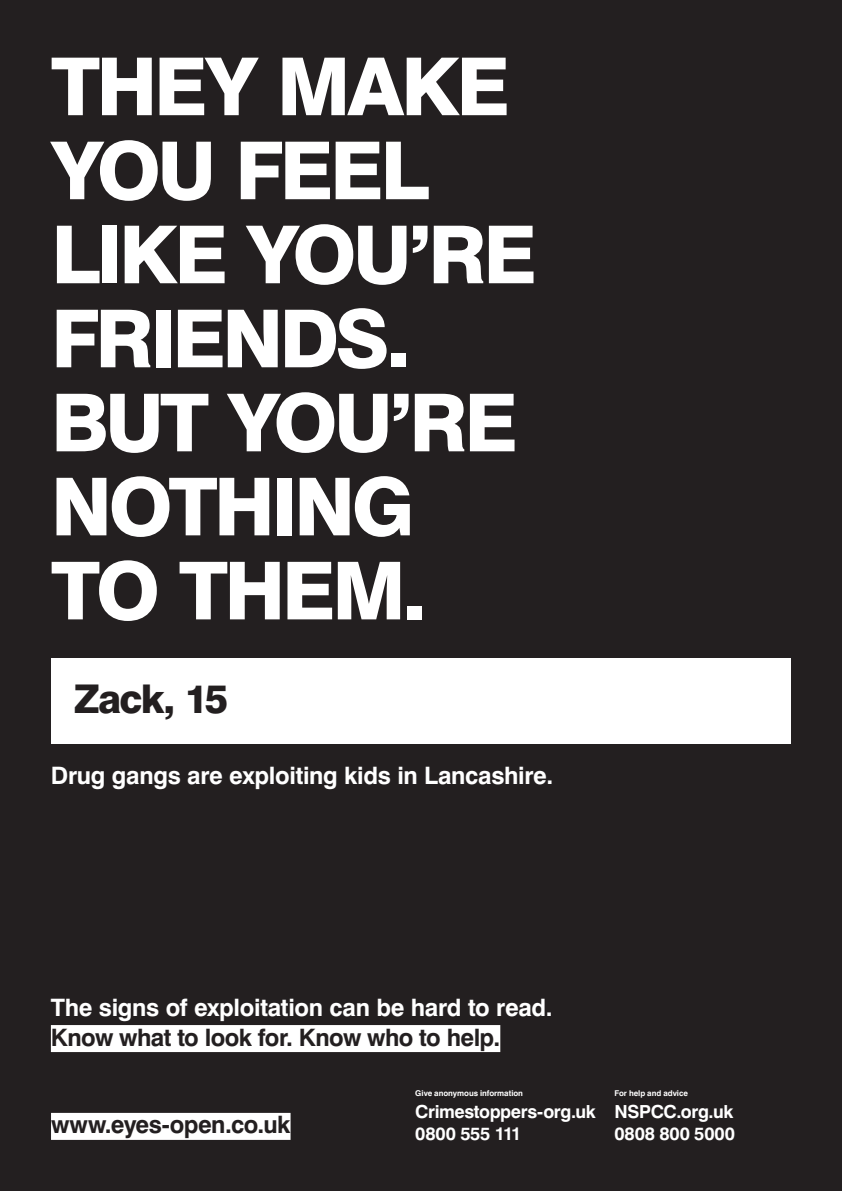
<style>
.page{position:relative;width:842px;height:1191px;background:#231f20}
.page>*{position:absolute;margin:0;border:0;box-sizing:border-box;transform-origin:0 0}
.t1{font:800 80px/84px "Swiss 721 BT";letter-spacing:-.045em;color:#fff}
.t2{font:800 39.6px "Swiss 721 BT";letter-spacing:-.04em;color:#231f20}
.t3{font:700 24px/30px "Swiss 721 BT";letter-spacing:-.015em;color:#fff}
.t4{font:700 24px "Swiss 721 BT";letter-spacing:-.025em;color:#231f20}
.t5{font:700 18px/22px "Swiss 721 BT";letter-spacing:-.02em;color:#fff}
.t6{font:700 8px "Swiss 721 BT";letter-spacing:-.005em;color:#fff}
.s1{color:#231f20}
</style>
<div class="page">
<div style="left:51px;top:658px;width:740px;height:85px;background:#fff"></div>
<div style="left:51px;top:1025px;width:449px;height:27px;background:#fff"></div>
<div style="left:51px;top:1112px;width:240px;height:27px;background:#fff"></div>
<p class="t1" style="left:51px;top:44px;width:487px">THEY MAKE<br>YOU FEEL<br>LIKE YOU’RE<br>FRIENDS.<br>BUT YOU’RE<br>NOTHING<br>TO THEM.</p>
<p class="t2" style="left:74px;top:674px;width:156px">Zack, 15</p>
<p class="t3" style="left:51px;top:760px;width:504px">Drug gangs are exploiting kids in Lancashire.</p>
<p class="t3" style="left:51px;top:991px;width:503px">The signs of exploitation can be hard to read.<br><span class="s1">Know what to look for. Know who to help.</span></p>
<p class="t4" style="left:51px;top:1110px;width:241px">www.eyes-open.co.uk</p>
<p class="t6" style="left:415px;top:1088px;width:109px">Give anonymous information</p>
<p class="t6" style="left:614px;top:1088px;width:75px">For help and advice</p>
<p class="t5" style="left:415px;top:1100px;width:182px">Crimestoppers-org.uk<br>0800 555 111</p>
<p class="t5" style="left:614px;top:1100px;width:122px">NSPCC.org.uk<br>0808 800 5000</p>
</div>
